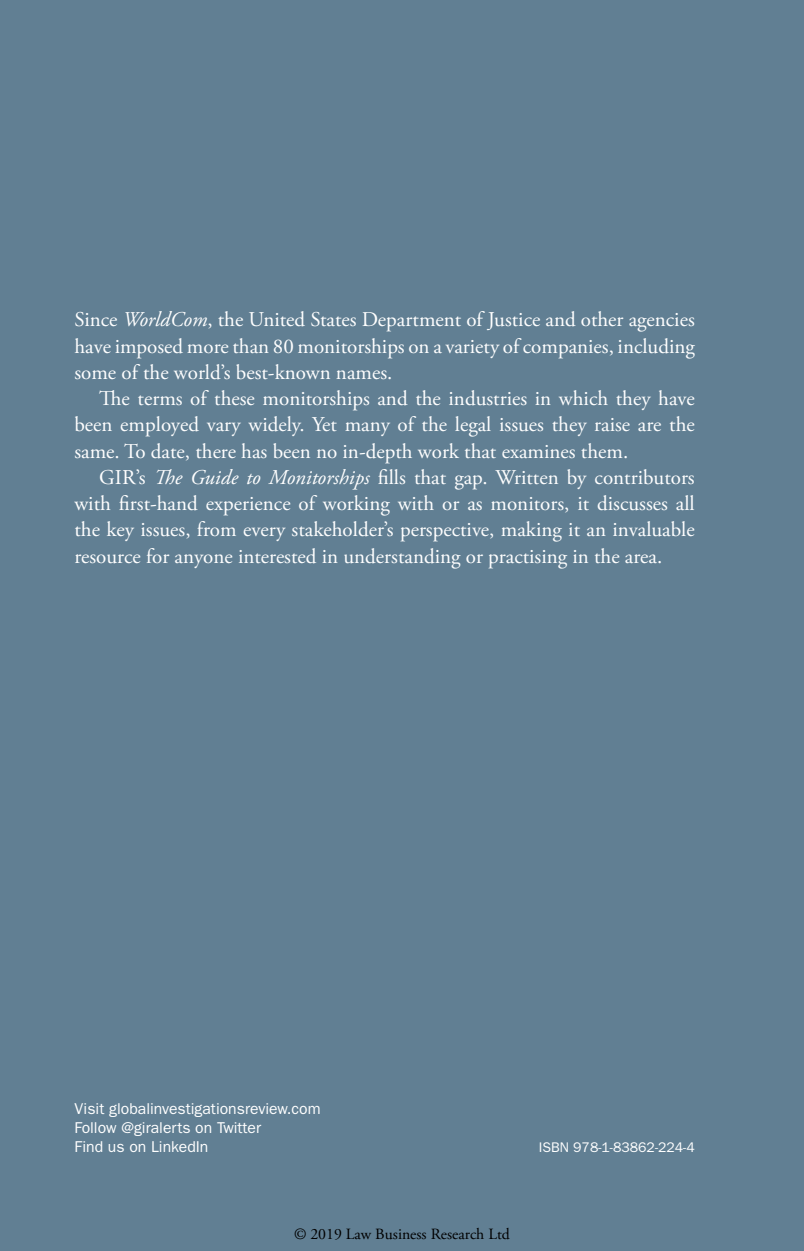
<style>
.page{position:relative;width:804px;height:1251px;background:#fff}
.page>*{position:absolute;margin:0;border:0;box-sizing:border-box;transform-origin:0 0}
.t1{font:21px/26.2px "Adobe Garamond Pro";color:#fff;text-align:justify}
.t2{font:15.75px/18.9px "ITC Franklin Gothic Std";color:#fff}
.t3{font:15.75px "Adobe Garamond Pro";color:#000}
.t4{font:14px "ITC Franklin Gothic Std";color:#fff}
.s1{font-style:italic}
</style>
<div class="page">
<div style="left:0;top:0;width:804px;height:1250px;background:#617f93"></div>
<p class="t1" style="left:74px;top:307px;width:622px">Since <span class="s1">WorldCom</span>, the United States Department of Justice and other agencies have imposed more than 80 monitorships on a variety of companies, including some of the world’s best-known names.</p>
<p class="t1" style="left:74px;top:386px;width:622px;text-indent:25px">The terms of these monitorships and the industries in which they have been employed vary widely. Yet many of the legal issues they raise are the same. To date, there has been no in-depth work that examines them.</p>
<p class="t1" style="left:74px;top:465px;width:622px;text-indent:25px">GIR’s <span class="s1">The Guide to Monitorships</span> fills that gap. Written by contributors with first-hand experience of working with or as monitors, it discusses all the key issues, from every stakeholder’s perspective, making it an invaluable resource for anyone interested in understanding or practising in the area.</p>
<p class="t2" style="left:74px;top:1098px;width:248px">Visit globalinvestigationsreview.com<br>Follow @giralerts on Twitter<br>Find us on LinkedIn</p>
<p class="t4" style="left:539px;top:1138px;width:157px">ISBN 978-1-83862-224-4</p>
<p class="t3" style="left:294px;top:1223px;width:217px">© 2019 Law Business Research Ltd</p>
</div>
